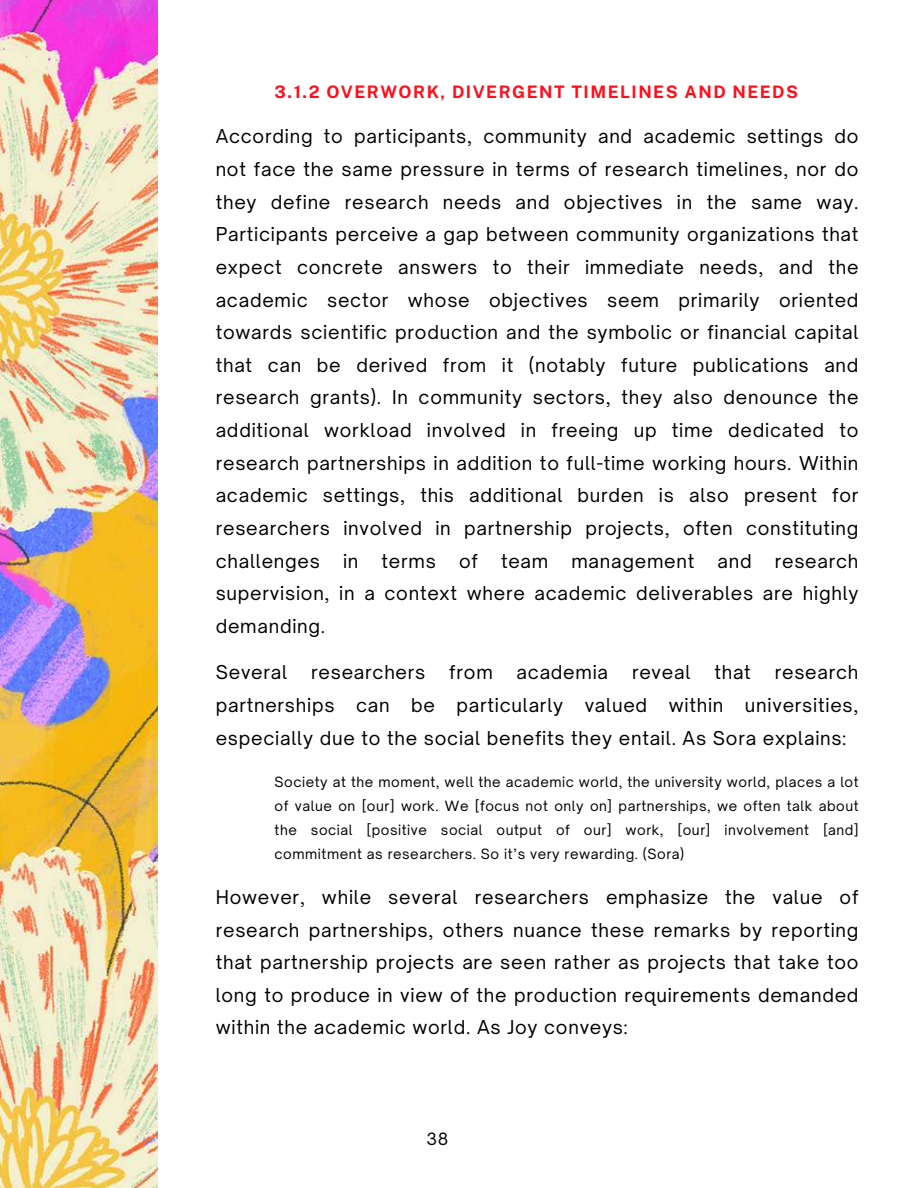
<style>
.page{position:relative;width:918px;height:1188px;background:#fff}
.page>*{position:absolute;margin:0;border:0;box-sizing:border-box;transform-origin:0 0}
.t1{font:18.3px/32.7px "Open Sauce One";letter-spacing:.04em;color:#000;text-align:justify}
.t2{font:700 17.25px "Public Sans";letter-spacing:.085em;color:#ff0e19}
.t3{font:16.2px "Open Sauce One";color:#000}
.t4{font:13.5px/24px "Open Sauce One";letter-spacing:.04em;color:#000;text-align:justify}
</style>
<div class="page">
<img style="left:0;top:0;width:157px;height:1188px">
<p class="t2" style="left:275px;top:81px;width:525px">3.1.2 OVERWORK, DIVERGENT TIMELINES AND NEEDS</p>
<p class="t1" style="left:216px;top:120px;width:644px">According to participants, community and academic settings do not face the same pressure in terms of research timelines, nor do they define research needs and objectives in the same way.<br>Participants perceive a gap between community organizations that expect concrete answers to their immediate needs, and the academic sector whose objectives seem primarily oriented towards scientific production and the symbolic or financial capital that can be derived from it (notably future publications and research grants). In community sectors, they also denounce the additional workload involved in freeing up time dedicated to research partnerships in addition to full-time working hours. Within academic settings, this additional burden is also present for researchers involved in partnership projects, often constituting challenges</p>
<p class="t1" style="left:343px;top:544px;width:17px">in</p>
<p class="t1" style="left:382px;top:544px;width:56px">terms</p>
<p class="t1" style="left:459px;top:544px;width:20px">of</p>
<p class="t1" style="left:501px;top:544px;width:49px">team</p>
<p class="t1" style="left:571px;top:544px;width:124px">management</p>
<p class="t1" style="left:717px;top:544px;width:36px">and</p>
<p class="t1" style="left:216px;top:544px;width:644px;text-indent:559px">research supervision, in a context where academic deliverables are highly demanding.</p>
<p class="t1" style="left:216px;top:656px;width:73px">Several</p>
<p class="t1" style="left:311px;top:656px;width:116px">researchers</p>
<p class="t1" style="left:449px;top:656px;width:45px">from</p>
<p class="t1" style="left:517px;top:656px;width:93px">academia</p>
<p class="t1" style="left:632px;top:656px;width:60px">reveal</p>
<p class="t1" style="left:714px;top:656px;width:38px">that</p>
<p class="t1" style="left:216px;top:656px;width:644px;text-indent:559px">research partnerships can be particularly valued within universities, especially due to the social benefits they entail. As Sora explains:</p>
<p class="t4" style="left:275px;top:770px;width:586px">Society at the moment, well the academic world, the university world, places a lot of value on [our] work. We [focus not only on] partnerships, we often talk about the social [positive social output of our] work, [our] involvement [and] commitment as researchers. So it’s very rewarding. (Sora)</p>
<p class="t1" style="left:216px;top:881px;width:644px">However, while several researchers emphasize the value of research partnerships, others nuance these remarks by reporting that partnership projects are seen rather as projects that take too long to produce in view of the production requirements demanded within the academic world. As Joy conveys:</p>
<p class="t3" style="left:427px;top:1129px;width:23px">38</p>
</div>
